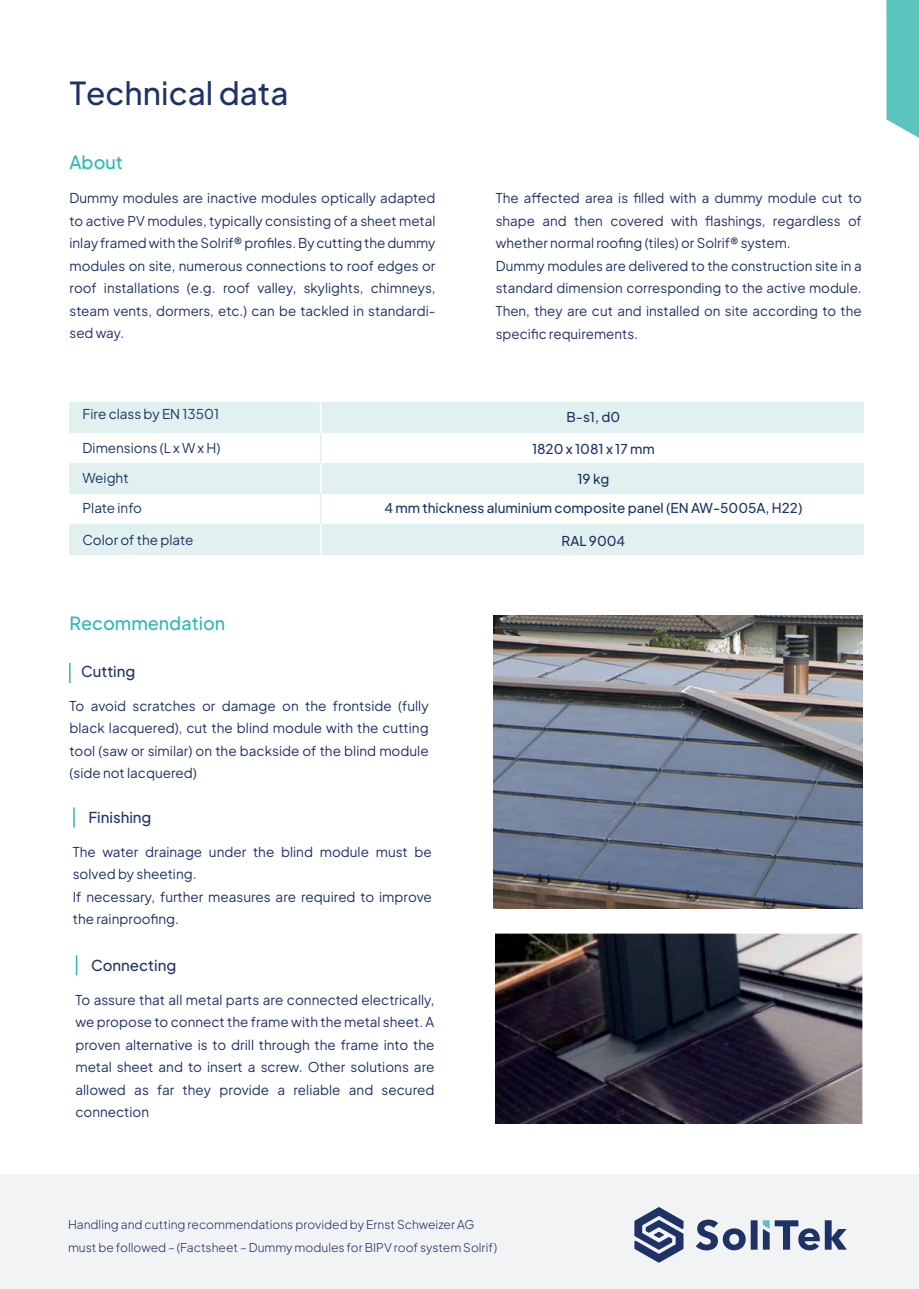
<style>
.page{position:relative;width:919px;height:1289px;background:#fff}
.page>*{position:absolute;margin:0;border:0;box-sizing:border-box;transform-origin:0 0}
.t1{font:500 31.5px "Plus Jakarta Sans";color:#203167}
.t2{font:500 18px "Plus Jakarta Sans";color:#28b9b3}
.t3{font:500 15px "Plus Jakarta Sans";color:#203167}
.t4{font:13.5px/22.5px "Plus Jakarta Sans";color:#203167;text-align:justify}
.t5{font:500 13.5px/29.5px "Plus Jakarta Sans";color:#203167;text-align:center}
.t6{font:300 12px/22.5px "Plus Jakarta Sans";color:#203167}
</style>
<div class="page">
<div style="left:0;top:1174px;width:918px;height:114px;background:#f2f3f4"></div>
<svg style="left:634px;top:1207px;width:49px;height:55px"></svg>
<svg style="left:695px;top:1219px;width:151px;height:31px"></svg>
<div style="left:320px;top:402px;width:543px;height:30px;background:#e1f1f0"></div>
<div style="left:320px;top:463px;width:543px;height:30px;background:#e1f1f0"></div>
<div style="left:320px;top:524px;width:543px;height:30px;background:#e1f1f0"></div>
<div style="left:69px;top:402px;width:251px;height:30px;background:#e1f1f0"></div>
<div style="left:69px;top:463px;width:251px;height:30px;background:#e1f1f0"></div>
<div style="left:69px;top:524px;width:251px;height:30px;background:#e1f1f0"></div>
<hr style="left:320px;top:402px;width:1px;height:30px;background:#fff">
<hr style="left:320px;top:463px;width:1px;height:30px;background:#fff">
<hr style="left:320px;top:524px;width:1px;height:30px;background:#fff">
<hr style="left:320px;top:433px;width:1px;height:30px;background:#e1f1f0">
<hr style="left:320px;top:493px;width:1px;height:31px;background:#e1f1f0">
<svg style="left:69px;top:663px;width:1px;height:20px"></svg>
<hr style="left:73px;top:807px;width:2px;height:20px;background:#28b9b3">
<svg style="left:76px;top:955px;width:1px;height:20px"></svg>
<img style="left:495px;top:933px;width:367px;height:190px">
<img style="left:493px;top:615px;width:369px;height:293px">
<svg style="left:886px;top:0;width:32px;height:138px;background:#67c8c2"></svg>
<h1 class="t1" style="left:70px;top:82px;width:220px">Technical data</h1>
<h2 class="t2" style="left:69px;top:155px;width:55px">About</h2>
<p class="t4" style="left:69px;top:188px;width:367px">Dummy modules are inactive modules optically adapted to active PV modules, typically consisting of a sheet metal inlay framed with the Solrif® profiles. By cutting the dummy modules on site, numerous connections to roof edges or roof installations (e.g. roof valley, skylights, chimneys, steam vents, dormers, etc.) can be tackled in standardi&shy;sed way.</p>
<p class="t4" style="left:496px;top:186px;width:367px;text-align:left">The affected area is filled with a dummy module cut to shape and then covered with flashings, regardless of whether normal roofing (tiles) or Solrif® system.<br>Dummy modules are delivered to the construction site in a standard dimension corresponding to the active module.<br>Then, they are cut and installed on site according to the specific requirements.</p>
<p class="t4" style="left:83px;top:401px;width:138px">Fire class by EN 13501</p>
<p class="t4" style="left:83px;top:438px;width:139px">Dimensions (L x W x H)</p>
<p class="t4" style="left:83px;top:468px;width:48px">Weight</p>
<p class="t4" style="left:83px;top:498px;width:61px">Plate info</p>
<p class="t4" style="left:83px;top:530px;width:112px">Color of the plate</p>
<h2 class="t2" style="left:69px;top:616px;width:157px">Recommendation</h2>
<p class="t3" style="left:81px;top:666px;width:56px">Cutting</p>
<p class="t5" style="left:566px;top:403px;width:55px">B-s1, d0</p>
<p class="t5" style="left:532px;top:435px;width:124px">1820 x 1081 x 17 mm</p>
<p class="t5" style="left:384px;top:465px;width:419px">19 kg<br>4 mm thickness aluminium composite panel (EN AW-5005A, H22)</p>
<p class="t5" style="left:561px;top:527px;width:65px">RAL 9004</p>
<p class="t4" style="left:69px;top:696px;width:360px">To avoid scratches or damage on the frontside (fully black lacquered), cut the blind module with the cutting tool (saw or similar) on the backside of the blind module (side not lacquered)</p>
<p class="t3" style="left:88px;top:812px;width:65px">Finishing</p>
<p class="t4" style="left:73px;top:842px;width:360px;text-align:left">The water drainage under the blind module must be solved by sheeting.<br>If necessary, further measures are required to improve the rainproofing.</p>
<p class="t3" style="left:91px;top:959px;width:87px">Connecting</p>
<p class="t4" style="left:75px;top:989px;width:360px">To assure that all metal parts are connected electrically, we propose to connect the frame with the metal sheet. A proven alternative is to drill through the frame into the metal sheet and to insert a screw. Other solutions are allowed as far they provide a reliable and secured connection</p>
<p class="t6" style="left:68px;top:1214px;width:431px">Handling and cutting recommendations provided by Ernst Schweizer AG must be followed – (Factsheet – Dummy modules for BIPV roof system Solrif)</p>
</div>
